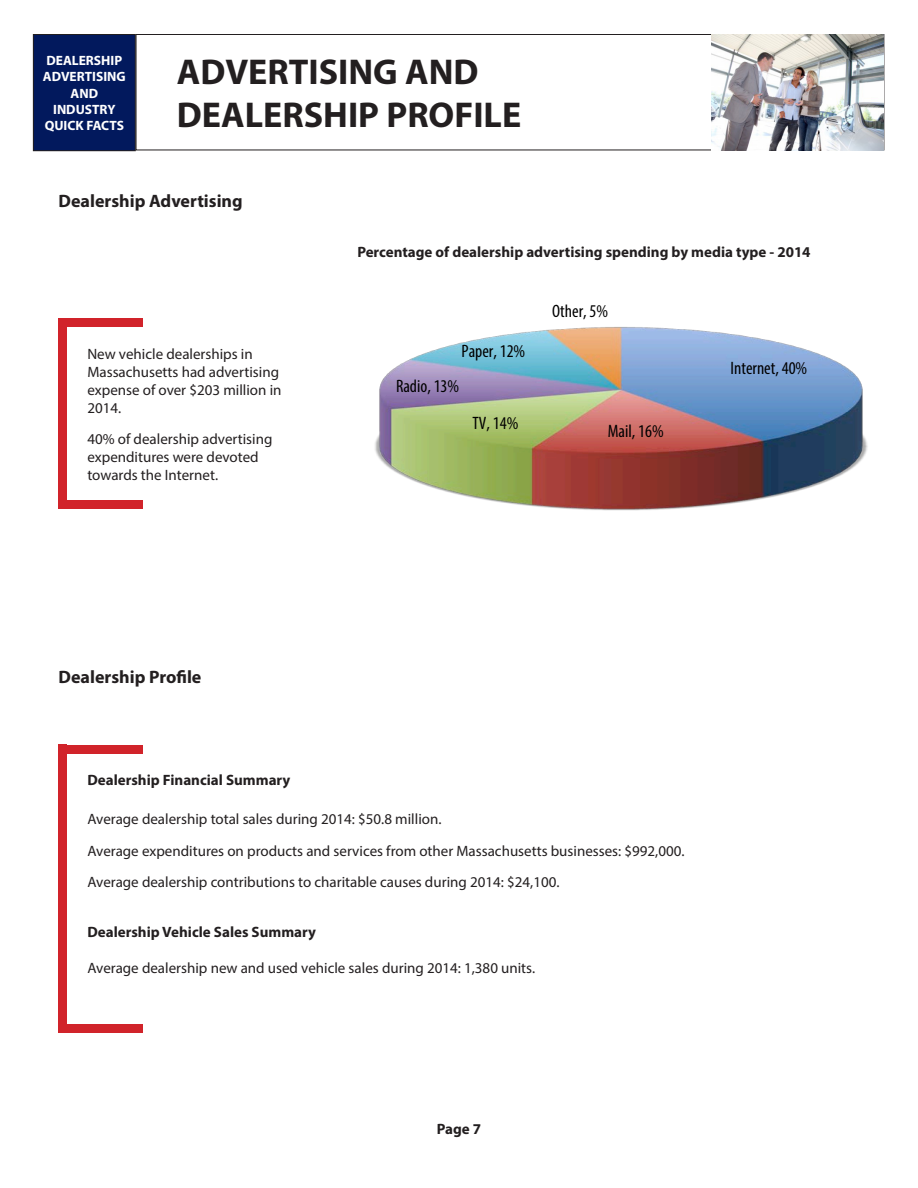
<style>
.page{position:relative;width:918px;height:1188px;background:#fff}
.page>*{position:absolute;margin:0;border:0;box-sizing:border-box;transform-origin:0 0}
.t1{font:700 36px/43.2px "Myriad Pro";color:#231f20}
.t2{font:condensed 18px "Myriad Pro";color:#000}
.t3{font:700 18px "Myriad Pro";color:#231f20}
.Main_with_no_bullet{font:15px/18px "Myriad Pro";color:#231f20}
.Body_Single{font:700 15px "Myriad Pro";color:#231f20}
.Titles{font:700 15px "Myriad Pro";color:#231f20}
.t4{font:700 13.5px "Myriad Pro";color:#fff}
</style>
<div class="page">
<img style="left:375px;top:327px;width:493px;height:184px">
<div style="left:33px;top:34px;width:102px;height:117px;background:#02195d"></div>
<div style="left:33px;top:34px;width:103px;height:117px;border:1px solid #231f20"></div>
<div style="left:136px;top:34px;width:748px;height:116px;border:1px solid #231f20"></div>
<img style="left:712px;top:35px;width:172px;height:115px">
<div style="left:67px;top:319px;width:76px;height:8px;background:#d1232a"></div>
<div style="left:58px;top:319px;width:9px;height:190px;background:#d1232a"></div>
<div style="left:67px;top:501px;width:76px;height:8px;background:#d1232a"></div>
<div style="left:67px;top:745px;width:76px;height:8px;background:#d1232a"></div>
<div style="left:59px;top:745px;width:8px;height:288px;background:#d1232a"></div>
<div style="left:67px;top:1024px;width:76px;height:9px;background:#d1232a"></div>
<p class="t4" style="left:46px;top:52px;width:77px">DEALERSHIP</p>
<p class="t4" style="left:43px;top:68px;width:84px">ADVERTISING</p>
<p class="t4" style="left:71px;top:84px;width:29px">AND</p>
<p class="t4" style="left:53px;top:101px;width:64px">INDUSTRY</p>
<p class="t4" style="left:45px;top:117px;width:81px">QUICK FACTS</p>
<p class="t1" style="left:177px;top:49px;width:346px">ADVERTISING AND<br>DEALERSHIP PROFILE</p>
<p class="t3" style="left:59px;top:189px;width:186px">Dealership Advertising</p>
<p class="Main_with_no_bullet" style="left:87px;top:344px;width:196px">New vehicle dealerships in<br>Massachusetts had advertising expense of over $203 million in<br>2014.</p>
<p class="Main_with_no_bullet" style="left:87px;top:430px;width:187px">40% of dealership advertising expenditures were devoted towards the Internet.</p>
<p class="t3" style="left:59px;top:665px;width:144px">Dealership Profile</p>
<p class="Body_Single" style="left:357px;top:243px;width:455px">Percentage of dealership advertising spending by media type - 2014</p>
<p class="t2" style="left:462px;top:340px;width:65px">Paper, 12%</p>
<p class="t2" style="left:396px;top:375px;width:65px">Radio, 13%</p>
<p class="t2" style="left:473px;top:413px;width:47px">TV, 14%</p>
<p class="t2" style="left:552px;top:300px;width:57px">Other, 5%</p>
<p class="t2" style="left:608px;top:420px;width:57px">Mail, 16%</p>
<p class="t2" style="left:731px;top:357px;width:78px">Internet, 40%</p>
<p class="Titles" style="left:87px;top:770px;width:204px">Dealership Financial Summary</p>
<p class="Main_with_no_bullet" style="left:87px;top:810px;width:356px">Average dealership total sales during 2014: $50.8 million.</p>
<p class="Main_with_no_bullet" style="left:87px;top:842px;width:599px">Average expenditures on products and services from other Massachusetts businesses: $992,000.</p>
<p class="Main_with_no_bullet" style="left:87px;top:873px;width:474px">Average dealership contributions to charitable causes during 2014: $24,100.</p>
<p class="Body_Single" style="left:87px;top:922px;width:230px">Dealership Vehicle Sales Summary</p>
<p class="Main_with_no_bullet" style="left:87px;top:959px;width:449px">Average dealership new and used vehicle sales during 2014: 1,380 units.</p>
<p class="Body_Single" style="left:437px;top:1119px;width:46px">Page 7</p>
</div>
